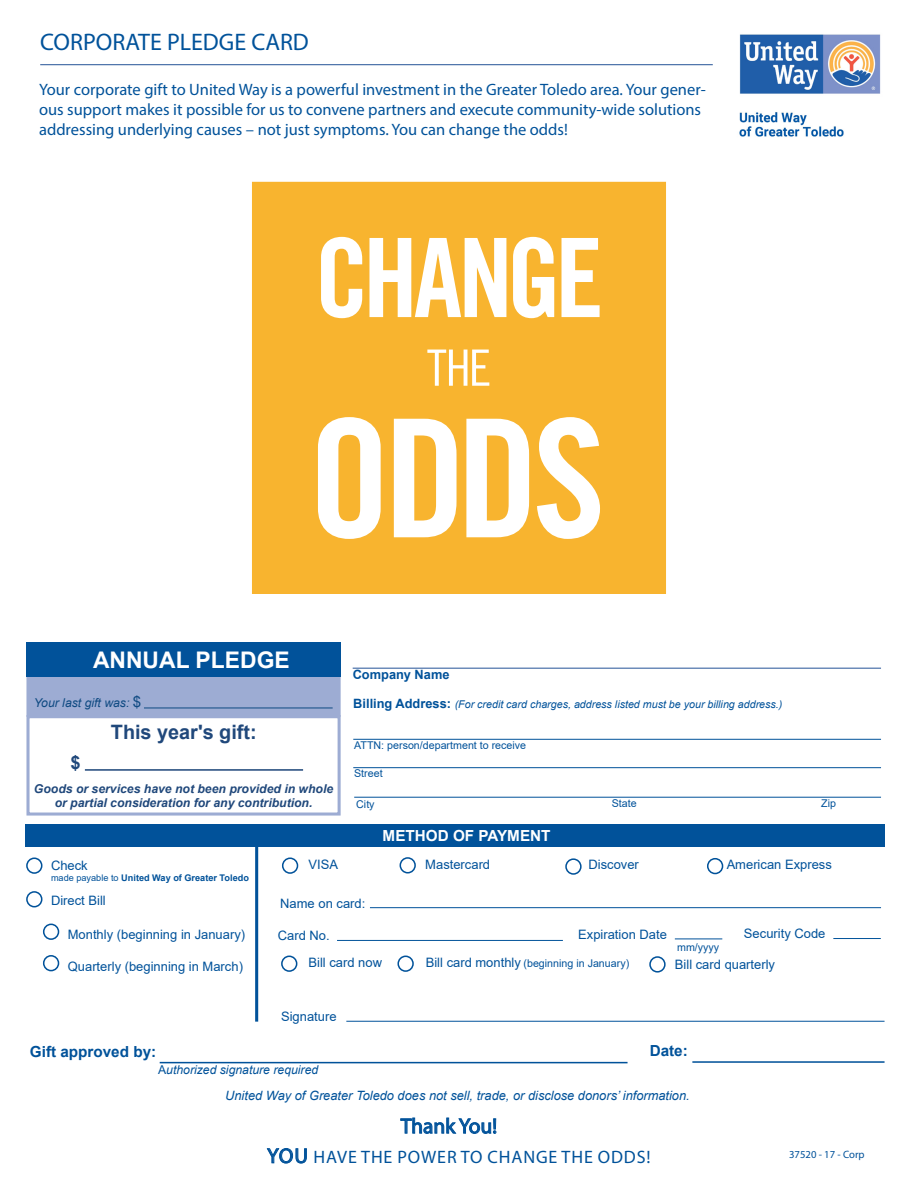
<style>
.page{position:relative;width:918px;height:1188px;background:#fff}
.page>*{position:absolute;margin:0;border:0;box-sizing:border-box;transform-origin:0 0}
.t1{font:24px "Myriad Pro";color:#01529a}
.t2{font:700 22.95px "Arial";color:#fff}
.t3{font:21.3px "Myriad Pro";color:#01529a}
.t4{font:700 19.8px "Arial";color:#20487b}
.t5{font:700 18.3px "Arial";color:#20487b}
.body{font:18px "Myriad Pro";letter-spacing:.05em;color:#01529a}
.t6{font:16.5px/19.8px "Myriad Pro";color:#01529a}
.t7{font:700 15.3px "Arial";color:#01529a}
.t8{font:700 15.3px "Arial";color:#fff}
.t9{font:12.9px "Arial";color:#01529a}
.t10{font:italic 12.75px "Arial";color:#01529a}
.t11{font:700 12.75px "Arial";color:#01529a}
.t12{font:italic 700 12.15px/13.8px "Arial";color:#20487b;text-align:center}
.t13{font:italic 12.15px "Arial";color:#01529a}
.t14{font:italic 12.15px "Arial";color:#0f4a82}
.t15{font:10.65px "Arial";color:#01529a}
.t16{font:italic 10.65px "Arial";color:#01529a}
.t17{font:10.65px "Myriad Pro";color:#01529a}
.t18{font:700 9.15px "Arial";color:#01529a}
.s1{font-style:normal;font-size:15.3px}
.s2{font-weight:700;font-style:normal;font-size:12.75px}
.s3{font-weight:400}
.s4{font-style:normal}
.s5{font-size:21px}
</style>
<div class="page">
<svg style="left:252px;top:182px;width:414px;height:412px;fill:#f8b42f"></svg>
<img style="left:739px;top:34px;width:142px;height:103px">
<div style="left:26px;top:671px;width:315px;height:46px;background:#9dacd3"></div>
<svg style="left:400px;top:1117px;width:96px;height:17px"></svg>
<svg style="left:266px;top:1148px;width:41px;height:16px"></svg>
<div style="left:25px;top:824px;width:860px;height:23px;background:#01529a"></div>
<hr style="left:255px;top:844px;width:3px;height:178px;background:#01529a">
<hr style="left:370px;top:907px;width:511px;height:1px;background:#01529a">
<hr style="left:675px;top:939px;width:47px;height:1px;background:#01529a">
<hr style="left:833px;top:938px;width:48px;height:1px;background:#01529a">
<hr style="left:346px;top:1021px;width:539px;height:1px;background:#01529a">
<div style="left:43px;top:955px;width:16px;height:16px;border:2px solid #01529a;border-radius:50%"></div>
<div style="left:397px;top:956px;width:17px;height:16px;border:2px solid #01529a;border-radius:50%"></div>
<div style="left:565px;top:858px;width:17px;height:17px;border:2px solid #01529a;border-radius:50%"></div>
<div style="left:43px;top:924px;width:16px;height:16px;border:2px solid #01529a;border-radius:50%"></div>
<div style="left:26px;top:891px;width:16px;height:16px;border:2px solid #01529a;border-radius:50%"></div>
<div style="left:281px;top:956px;width:16px;height:16px;border:2px solid #01529a;border-radius:50%"></div>
<div style="left:26px;top:857px;width:16px;height:17px;border:2px solid #01529a;border-radius:50%"></div>
<div style="left:282px;top:857px;width:16px;height:17px;border:2px solid #01529a;border-radius:50%"></div>
<div style="left:400px;top:857px;width:16px;height:17px;border:2px solid #01529a;border-radius:50%"></div>
<div style="left:649px;top:956px;width:17px;height:17px;border:2px solid #01529a;border-radius:50%"></div>
<hr style="left:353px;top:739px;width:528px;height:1px;background:#01529a">
<hr style="left:353px;top:767px;width:528px;height:1px;background:#01529a">
<hr style="left:354px;top:797px;width:527px;height:1px;background:#01529a">
<hr style="left:85px;top:769px;width:218px;height:2px;background:#20487b">
<div style="left:26px;top:642px;width:315px;height:34px;background:#01529a"></div>
<div style="left:707px;top:858px;width:16px;height:16px;border:2px solid #01529a;border-radius:50%"></div>
<hr style="left:160px;top:1062px;width:468px;height:1px;background:#01529a">
<hr style="left:353px;top:668px;width:528px;height:1px;background:#245397">
<hr style="left:144px;top:708px;width:189px;height:1px;background:#0f4a82">
<hr style="left:337px;top:940px;width:226px;height:1px;background:#01529a">
<hr style="left:692px;top:1061px;width:193px;height:2px;background:#01529a">
<div style="left:26px;top:715px;width:315px;height:101px;border:3px solid #9dacd3"></div>
<hr style="left:40px;top:64px;width:673px;height:1px;background:#245397">
<p class="t1" style="left:40px;top:27px;width:270px">CORPORATE PLEDGE CARD</p>
<p class="t6" style="left:39px;top:79px;width:668px">Your corporate gift to United Way is a powerful investment in the Greater Toledo area. Your gener&shy;ous support makes it possible for us to convene partners and execute community-wide solutions addressing underlying causes – not just symptoms. You can change the odds!</p>
<p class="t2" style="left:93px;top:644px;width:198px">ANNUAL PLEDGE</p>
<p class="t14" style="left:34px;top:695px;width:109px">Your last gift was: <span class="s1">$</span></p>
<p class="t5" style="left:71px;top:750px;width:12px">$</p>
<p class="t4" style="left:111px;top:718px;width:147px">This year's gift:</p>
<p class="t12" style="left:34px;top:783px;width:301px">Goods or services have not been provided in whole or partial consideration for any contribution.</p>
<p class="t11" style="left:353px;top:666px;width:98px">Company Name</p>
<p class="t16" style="left:353px;top:697px;width:431px"><span class="s2">Billing Address:</span> (For credit card charges, address listed must be your billing address.)</p>
<p class="t15" style="left:354px;top:738px;width:173px">ATTN: person/department to receive</p>
<p class="t15" style="left:354px;top:766px;width:30px">Street</p>
<p class="t15" style="left:356px;top:797px;width:20px">City</p>
<p class="t15" style="left:612px;top:796px;width:26px">State</p>
<p class="t15" style="left:821px;top:796px;width:16px">Zip</p>
<p class="t8" style="left:383px;top:825px;width:169px">METHOD OF PAYMENT</p>
<p class="t9" style="left:51px;top:857px;width:38px">Check</p>
<p class="t18" style="left:51px;top:872px;width:199px"><span class="s3">made payable to</span> United Way of Greater Toledo</p>
<p class="t9" style="left:51px;top:891px;width:56px">Direct Bill</p>
<p class="t9" style="left:68px;top:925px;width:179px">Monthly (beginning in January)</p>
<p class="t9" style="left:68px;top:957px;width:177px">Quarterly (beginning in March)</p>
<p class="t7" style="left:30px;top:1041px;width:128px">Gift approved by:</p>
<p class="t9" style="left:309px;top:856px;width:31px">VISA</p>
<p class="t9" style="left:425px;top:856px;width:66px">Mastercard</p>
<p class="t9" style="left:588px;top:855px;width:52px">Discover</p>
<p class="t9" style="left:280px;top:895px;width:87px">Name on card:</p>
<p class="t9" style="left:578px;top:925px;width:90px">Expiration Date</p>
<p class="t9" style="left:744px;top:925px;width:83px">Security Code</p>
<p class="t15" style="left:677px;top:940px;width:44px">mm/yyyy</p>
<p class="t9" style="left:309px;top:954px;width:75px">Bill card now</p>
<p class="t9" style="left:426px;top:954px;width:97px">Bill card monthly</p>
<p class="t9" style="left:675px;top:956px;width:102px">Bill card quarterly</p>
<p class="t9" style="left:727px;top:856px;width:107px">American Express</p>
<p class="t9" style="left:278px;top:926px;width:53px">Card No.</p>
<p class="t15" style="left:524px;top:956px;width:107px">(beginning in January)</p>
<p class="t9" style="left:281px;top:1007px;width:57px">Signature</p>
<p class="t7" style="left:650px;top:1039px;width:40px">Date:</p>
<p class="t13" style="left:158px;top:1062px;width:162px"><span class="s4">A</span>uthorized signature required</p>
<p class="t10" style="left:225px;top:1088px;width:466px">United Way of Greater Toledo does not sell, trade, or disclose donors’ information.</p>
<p class="t3" style="left:401px;top:1113px;width:98px">Thank You!</p>
<p class="body" style="left:267px;top:1146px;width:385px"><span class="s5">YOU</span> HAVE THE POWER TO CHANGE THE ODDS!</p>
<p class="t17" style="left:789px;top:1148px;width:77px">37520 - 17 - Corp</p>
</div>
